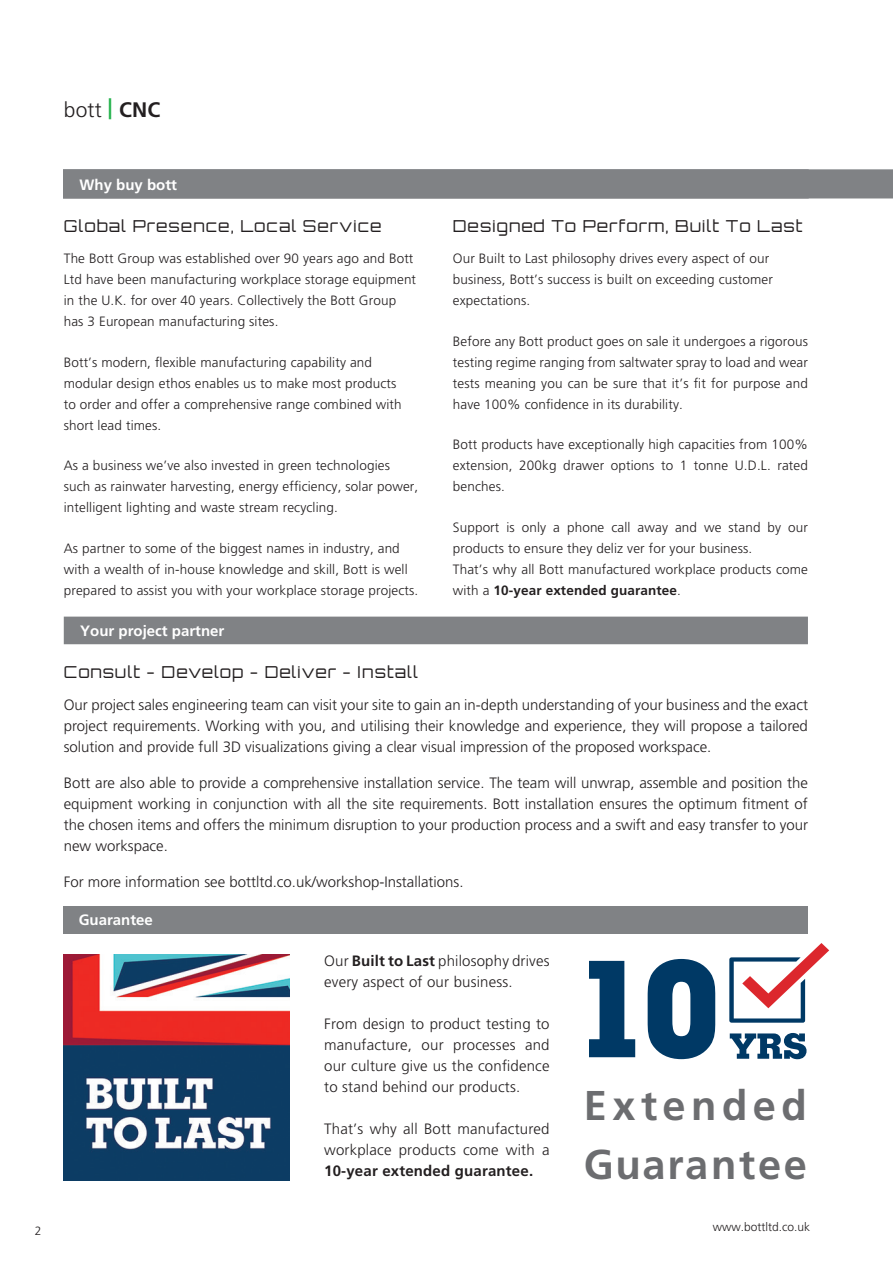
<style>
.page{position:relative;width:893px;height:1263px;background:#fff}
.page>*{position:absolute;margin:0;border:0;box-sizing:border-box;transform-origin:0 0}
.t1{font:700 41.55px "Frutiger LT Pro";letter-spacing:.065em;color:#6c6d70}
.t2{font:700 41.55px "Frutiger LT Pro";letter-spacing:.13em;color:#6c6d70}
.t3{font:300 21px "Frutiger LT Pro";color:#231f20}
.main_large_text_body{font:300 16.5px "Orbitron CE";letter-spacing:.06em;color:#231f20}
.frutiger_45_10{font:300 15px/21px "Frutiger LT Pro";color:#231f20;text-align:justify}
.title_bar{font:700 15px "Frutiger LT Pro";color:#fff}
.body_text_9{font:300 13.5px/21px "Frutiger LT Pro";letter-spacing:.01em;color:#231f20}
.frutiger_45_10-2{font:300 13.5px/21px "Frutiger LT Pro";letter-spacing:.01em;color:#231f20;text-align:justify}
.main_large_text_body-2{font:300 13.5px/21px "Frutiger LT Pro";letter-spacing:.01em;color:#231f20}
.t4{font:300 12px "Frutiger LT Pro";color:#231f20}
.s1{font-weight:700;color:#23b24b}
.s2{font-weight:700}
</style>
<div class="page">
<div style="left:64px;top:906px;width:744px;height:27px;background:#808285"></div>
<div style="left:65px;top:617px;width:742px;height:26px;background:#808285"></div>
<div style="left:64px;top:617px;width:744px;height:27px;border:2px solid #808285"></div>
<img style="left:64px;top:955px;width:225px;height:225px">
<svg style="left:729px;top:943px;width:100px;height:80px"></svg>
<svg style="left:589px;top:961px;width:46px;height:96px"></svg>
<svg style="left:648px;top:959px;width:67px;height:100px"></svg>
<svg style="left:730px;top:1033px;width:76px;height:26px"></svg>
<div style="left:63px;top:169px;width:830px;height:29px;background:#808285"></div>
<h2 class="t3" style="left:64px;top:97px;width:98px">bott <span class="s1">|</span> <span class="s2">CNC</span></h2>
<p class="title_bar" style="left:80px;top:175px;width:99px">Why buy bott</p>
<p class="main_large_text_body" style="left:64px;top:216px;width:319px">Global Presence, Local Service</p>
<p class="body_text_9" style="left:64px;top:248px;width:354px">The Bott Group was established over 90 years ago and Bott Ltd have been manufacturing workplace storage equipment in the U.K. for over 40 years. Collectively the Bott Group has 3 European manufacturing sites.</p>
<p class="body_text_9" style="left:64px;top:352px;width:339px">Bott’s modern, flexible manufacturing capability and modular design ethos enables us to make most products to order and offer a comprehensive range combined with short lead times.</p>
<p class="body_text_9" style="left:64px;top:455px;width:356px">As a business we’ve also invested in green technologies such as rainwater harvesting, energy efficiency, solar power, intelligent lighting and waste stream recycling.</p>
<p class="body_text_9" style="left:64px;top:538px;width:356px">As partner to some of the biggest names in industry, and with a wealth of in-house knowledge and skill, Bott is well prepared to assist you with your workplace storage projects.</p>
<p class="title_bar" style="left:80px;top:622px;width:146px">Your project partner</p>
<p class="main_large_text_body" style="left:453px;top:216px;width:351px">Designed To Perform, Built To Last</p>
<p class="main_large_text_body-2" style="left:453px;top:248px;width:322px">Our Built to Last philosophy drives every aspect of our business, Bott’s success is built on exceeding customer expectations.</p>
<p class="frutiger_45_10-2" style="left:453px;top:331px;width:357px">Before any Bott product goes on sale it undergoes a rigorous testing regime ranging from saltwater spray to load and wear tests meaning you can be sure that it’s fit for purpose and have 100% confidence in its durability.</p>
<p class="frutiger_45_10-2" style="left:453px;top:434px;width:357px">Bott products have exceptionally high capacities from 100% extension, 200kg drawer options to 1 tonne U.D.L. rated benches.</p>
<p class="frutiger_45_10-2" style="left:453px;top:517px;width:357px">Support is only a phone call away and we stand by our products to ensure they deliz ver for your business.</p>
<p class="frutiger_45_10-2" style="left:453px;top:559px;width:357px">That’s why all Bott manufactured workplace products come with a <span class="s2">10-year extended guarantee</span>.</p>
<p class="main_large_text_body" style="left:64px;top:662px;width:356px">Consult - Develop - Deliver - Install</p>
<p class="frutiger_45_10" style="left:64px;top:694px;width:746px">Our project sales engineering team can visit your site to gain an in-depth understanding of your business and the exact project requirements. Working with you, and utilising their knowledge and experience, they will propose a tailored solution and provide full 3D visualizations giving a clear visual impression of the proposed workspace.</p>
<p class="frutiger_45_10" style="left:64px;top:772px;width:746px">Bott are also able to provide a comprehensive installation service. The team will unwrap, assemble and position the equipment working in conjunction with all the site requirements. Bott installation ensures the optimum fitment of the chosen items and offers the minimum disruption to your production process and a swift and easy transfer to your new workspace.</p>
<p class="frutiger_45_10" style="left:64px;top:871px;width:401px">For more information see bottltd.co.uk/workshop-Installations.</p>
<p class="title_bar" style="left:79px;top:911px;width:76px">Guarantee</p>
<p class="frutiger_45_10" style="left:324px;top:950px;width:227px">Our <span class="s2">Built to Last</span> philosophy drives every aspect of our business.</p>
<p class="frutiger_45_10" style="left:324px;top:1013px;width:227px">From design to product testing to manufacture, our processes and our culture give us the confidence to stand behind our products.</p>
<p class="frutiger_45_10" style="left:324px;top:1118px;width:227px">That’s why all Bott manufactured workplace products come with a <span class="s2">10-year extended guarantee.</span></p>
<p class="t2" style="left:584px;top:1081px;width:225px">Extended</p>
<p class="t1" style="left:584px;top:1140px;width:225px">Guarantee</p>
<p class="t4" style="left:35px;top:1224px;width:8px">2</p>
<p class="t4" style="left:713px;top:1219px;width:99px">www.bottltd.co.uk</p>
</div>
